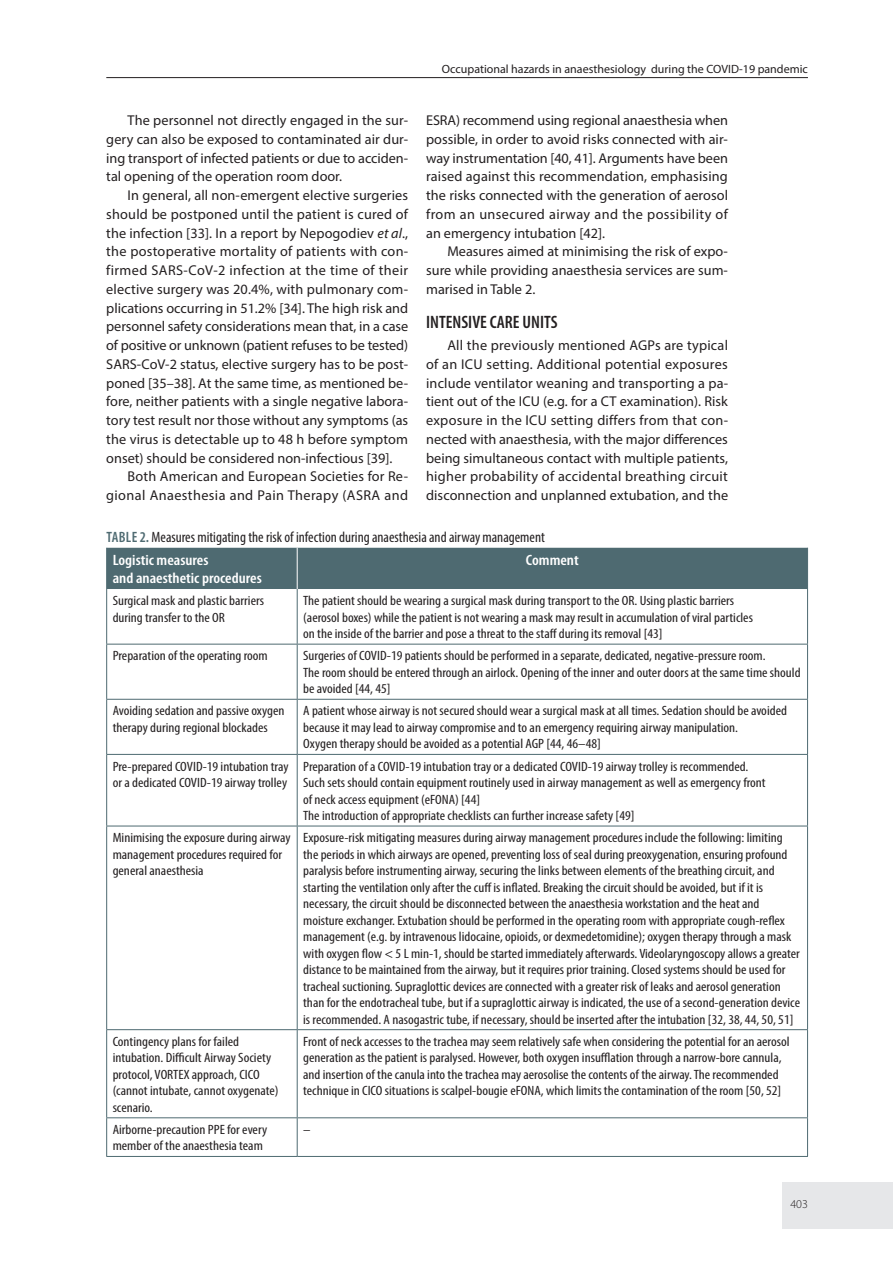
<style>
.page{position:relative;width:893px;height:1263px;background:#fff}
.page>*{position:absolute;margin:0;border:0;box-sizing:border-box;transform-origin:0 0}
.t1{font:600 condensed 18px "Myriad Pro";color:#231f20}
.t2{font:condensed 15px/23.2px "Myriad Pro";color:#231f20}
.t3{font:600 condensed 15px "Myriad Pro";color:#fff;scale:1.1 1}
.t4{font:14.25px/18.8px "Myriad Pro";letter-spacing:.005em;color:#231f20;text-align:justify}
.t5{font:condensed 13.5px/16.5px "Myriad Pro";color:#231f20;scale:1.1 1}
.t6{font:12px "Myriad Pro";color:#231f20}
.t7{font:300 12px "Myriad Pro";color:#231f20}
.s1{font-style:italic}
.s2{font-weight:600;color:#4e6a71}
.s3{font-weight:600;color:#fff}
</style>
<div class="page">
<div style="left:782px;top:1182px;width:111px;height:47px;background:#e6e7e9"></div>
<hr style="left:106px;top:77px;width:702px;height:1px;background:#231f20">
<div style="left:107px;top:548px;width:700px;height:41px;background:#4e6a71"></div>
<hr style="left:297px;top:548px;width:1px;height:41px;background:#fff">
<hr style="left:297px;top:589px;width:1px;height:55px;background:#4e6a71">
<hr style="left:106px;top:644px;width:191px;height:1px;background:#4e6a71">
<hr style="left:297px;top:644px;width:511px;height:1px;background:#4e6a71">
<hr style="left:297px;top:644px;width:1px;height:55px;background:#4e6a71">
<hr style="left:106px;top:699px;width:191px;height:1px;background:#4e6a71">
<hr style="left:297px;top:699px;width:511px;height:1px;background:#4e6a71">
<hr style="left:297px;top:700px;width:1px;height:54px;background:#4e6a71">
<hr style="left:106px;top:754px;width:191px;height:1px;background:#4e6a71">
<hr style="left:297px;top:754px;width:511px;height:1px;background:#4e6a71">
<hr style="left:297px;top:755px;width:1px;height:71px;background:#4e6a71">
<hr style="left:106px;top:826px;width:191px;height:1px;background:#4e6a71">
<hr style="left:297px;top:826px;width:511px;height:1px;background:#4e6a71">
<hr style="left:297px;top:826px;width:1px;height:203px;background:#4e6a71">
<hr style="left:106px;top:1029px;width:191px;height:1px;background:#4e6a71">
<hr style="left:297px;top:1029px;width:511px;height:1px;background:#4e6a71">
<hr style="left:297px;top:1030px;width:1px;height:87px;background:#4e6a71">
<hr style="left:106px;top:1117px;width:191px;height:1px;background:#4e6a71">
<hr style="left:297px;top:1117px;width:511px;height:1px;background:#4e6a71">
<hr style="left:297px;top:1118px;width:1px;height:38px;background:#4e6a71">
<hr style="left:106px;top:548px;width:1px;height:41px;background:#4e6a71">
<hr style="left:807px;top:548px;width:1px;height:41px;background:#4e6a71">
<hr style="left:106px;top:589px;width:1px;height:55px;background:#4e6a71">
<hr style="left:807px;top:589px;width:1px;height:55px;background:#4e6a71">
<hr style="left:106px;top:644px;width:1px;height:55px;background:#4e6a71">
<hr style="left:807px;top:644px;width:1px;height:55px;background:#4e6a71">
<hr style="left:106px;top:700px;width:1px;height:54px;background:#4e6a71">
<hr style="left:807px;top:700px;width:1px;height:54px;background:#4e6a71">
<hr style="left:106px;top:755px;width:1px;height:71px;background:#4e6a71">
<hr style="left:807px;top:755px;width:1px;height:71px;background:#4e6a71">
<hr style="left:106px;top:826px;width:1px;height:203px;background:#4e6a71">
<hr style="left:807px;top:826px;width:1px;height:203px;background:#4e6a71">
<hr style="left:106px;top:1030px;width:1px;height:87px;background:#4e6a71">
<hr style="left:807px;top:1030px;width:1px;height:87px;background:#4e6a71">
<hr style="left:106px;top:1118px;width:1px;height:38px;background:#4e6a71">
<hr style="left:807px;top:1118px;width:1px;height:38px;background:#4e6a71">
<hr style="left:106px;top:1156px;width:191px;height:1px;background:#4e6a71">
<hr style="left:297px;top:1156px;width:511px;height:1px;background:#4e6a71">
<p class="t6" style="left:442px;top:62px;width:367px">Occupational hazards in anaesthesiology during the COVID-19 pandemic</p>
<p class="t4" style="left:106px;top:111px;width:303px;text-indent:21px">The personnel not directly engaged in the sur&shy;gery can also be exposed to contaminated air dur&shy;ing transport of infected patients or due to acciden&shy;tal opening of the operation room door.</p>
<p class="t4" style="left:106px;top:186px;width:304px;text-indent:21px">In general, all non-emergent elective surgeries should be postponed until the patient is cured of the infection [33]. In a report by Nepogodiev <span class="s1">et al</span>., the postoperative mortality of patients with con&shy;firmed SARS-CoV-2 infection at the time of their elective surgery was 20.4%, with pulmonary com&shy;plications occurring in 51.2% [34]. The high risk and personnel safety considerations mean that, in a case of positive or unknown (patient refuses to be tested)<br>SARS-CoV-2 status, elective surgery has to be post&shy;poned [35–38]. At the same time, as mentioned be&shy;fore, neither patients with a single negative labora&shy;tory test result nor those without any symptoms (as the virus is detectable up to 48 h before symptom onset) should be considered non-infectious [39].</p>
<p class="t4" style="left:106px;top:467px;width:303px;text-align:right">Both American and European Societies for Re&shy;gional Anaesthesia and Pain Therapy (ASRA and</p>
<p class="t4" style="left:426px;top:111px;width:303px">ESRA) recommend using regional anaesthesia when possible, in order to avoid risks connected with air&shy;way instrumentation [40, 41]. Arguments have been raised against this recommendation, emphasising the risks connected with the generation of aerosol from an unsecured airway and the possibility of an emergency intubation [42].</p>
<p class="t4" style="left:426px;top:242px;width:303px;text-indent:21px">Measures aimed at minimising the risk of expo&shy;sure while providing anaesthesia services are sum&shy;marised in Table 2.</p>
<h1 class="t1" style="left:426px;top:311px;width:133px">Intensive care units</h1>
<p class="t4" style="left:426px;top:336px;width:303px;text-indent:21px">All the previously mentioned AGPs are typical of an ICU setting. Additional potential exposures include ventilator weaning and transporting a pa&shy;tient out of the ICU (e.g. for a CT examination). Risk exposure in the ICU setting differs from that con&shy;nected with anaesthesia, with the major differences being simultaneous contact with multiple patients, higher probability of accidental breathing circuit disconnection and unplanned extubation, and the</p>
<p class="t2" style="left:113px;top:525px;width:434px;text-indent:-6px"><span class="s2">Table 2.</span> Measures mitigating the risk of infection during anaesthesia and airway management<br><span class="s3">Logistic measures</span></p>
<p class="t3" style="left:113px;top:569px;width:137px">and anaesthetic procedures</p>
<p class="t3" style="left:526px;top:551px;width:50px">Comment</p>
<p class="t5" style="left:113px;top:592px;width:139px">Surgical mask and plastic barriers during transfer to the OR</p>
<p class="t5" style="left:303px;top:592px;width:410px">The patient should be wearing a surgical mask during transport to the OR. Using plastic barriers (aerosol boxes) while the patient is not wearing a mask may result in accumulation of viral particles on the inside of the barrier and pose a threat to the staff during its removal [43]</p>
<p class="t5" style="left:113px;top:647px;width:142px">Preparation of the operating room</p>
<p class="t5" style="left:303px;top:647px;width:454px">Surgeries of COVID-19 patients should be performed in a separate, dedicated, negative-pressure room.<br>The room should be entered through an airlock. Opening of the inner and outer doors at the same time should be avoided [44, 45]</p>
<p class="t5" style="left:113px;top:702px;width:158px">Avoiding sedation and passive oxygen therapy during regional blockades</p>
<p class="t5" style="left:303px;top:702px;width:441px">A patient whose airway is not secured should wear a surgical mask at all times. Sedation should be avoided because it may lead to airway compromise and to an emergency requiring airway manipulation.<br>Oxygen therapy should be avoided as a potential AGP [44, 46–48]</p>
<p class="t5" style="left:113px;top:758px;width:161px">Pre-prepared COVID-19 intubation tray or a dedicated COVID-19 airway trolley</p>
<p class="t5" style="left:303px;top:758px;width:422px">Preparation of a COVID-19 intubation tray or a dedicated COVID-19 airway trolley is recommended.<br>Such sets should contain equipment routinely used in airway management as well as emergency front of neck access equipment (eFONA) [44]<br>The introduction of appropriate checklists can further increase safety [49]</p>
<p class="t5" style="left:113px;top:829px;width:163px">Minimising the exposure during airway management procedures required for general anaesthesia</p>
<p class="t5" style="left:303px;top:829px;width:453px">Exposure-risk mitigating measures during airway management procedures include the following: limiting the periods in which airways are opened, preventing loss of seal during preoxygenation, ensuring profound paralysis before instrumenting airway, securing the links between elements of the breathing circuit, and starting the ventilation only after the cuff is inflated. Breaking the circuit should be avoided, but if it is necessary, the circuit should be disconnected between the anaesthesia workstation and the heat and moisture exchanger. Extubation should be performed in the operating room with appropriate cough-reflex management (e.g. by intravenous lidocaine, opioids, or dexmedetomidine); oxygen therapy through a mask with oxygen flow &lt; 5 L min-1, should be started immediately afterwards. Videolaryngoscopy allows a greater distance to be maintained from the airway, but it requires prior training. Closed systems should be used for tracheal suctioning. Supraglottic devices are connected with a greater risk of leaks and aerosol generation than for the endotracheal tube, but if a supraglottic airway is indicated, the use of a second-generation device is recommended. A nasogastric tube, if necessary, should be inserted after the intubation [32, 38, 44, 50, 51]</p>
<p class="t5" style="left:113px;top:1033px;width:152px">Contingency plans for failed intubation. Difficult Airway Society protocol, VORTEX approach, CICO (cannot intubate, cannot oxygenate) scenario.</p>
<p class="t5" style="left:303px;top:1033px;width:444px">Front of neck accesses to the trachea may seem relatively safe when considering the potential for an aerosol generation as the patient is paralysed. However, both oxygen insufflation through a narrow-bore cannula, and insertion of the canula into the trachea may aerosolise the contents of the airway. The recommended technique in CICO situations is scalpel-bougie eFONA, which limits the contamination of the room [50, 52]</p>
<p class="t5" style="left:113px;top:1121px;width:142px">Airborne-precaution PPE for every member of the anaesthesia team</p>
<p class="t5" style="left:303px;top:1121px;width:8px">–</p>
<p class="t7" style="left:790px;top:1197px;width:19px">403</p>
</div>
